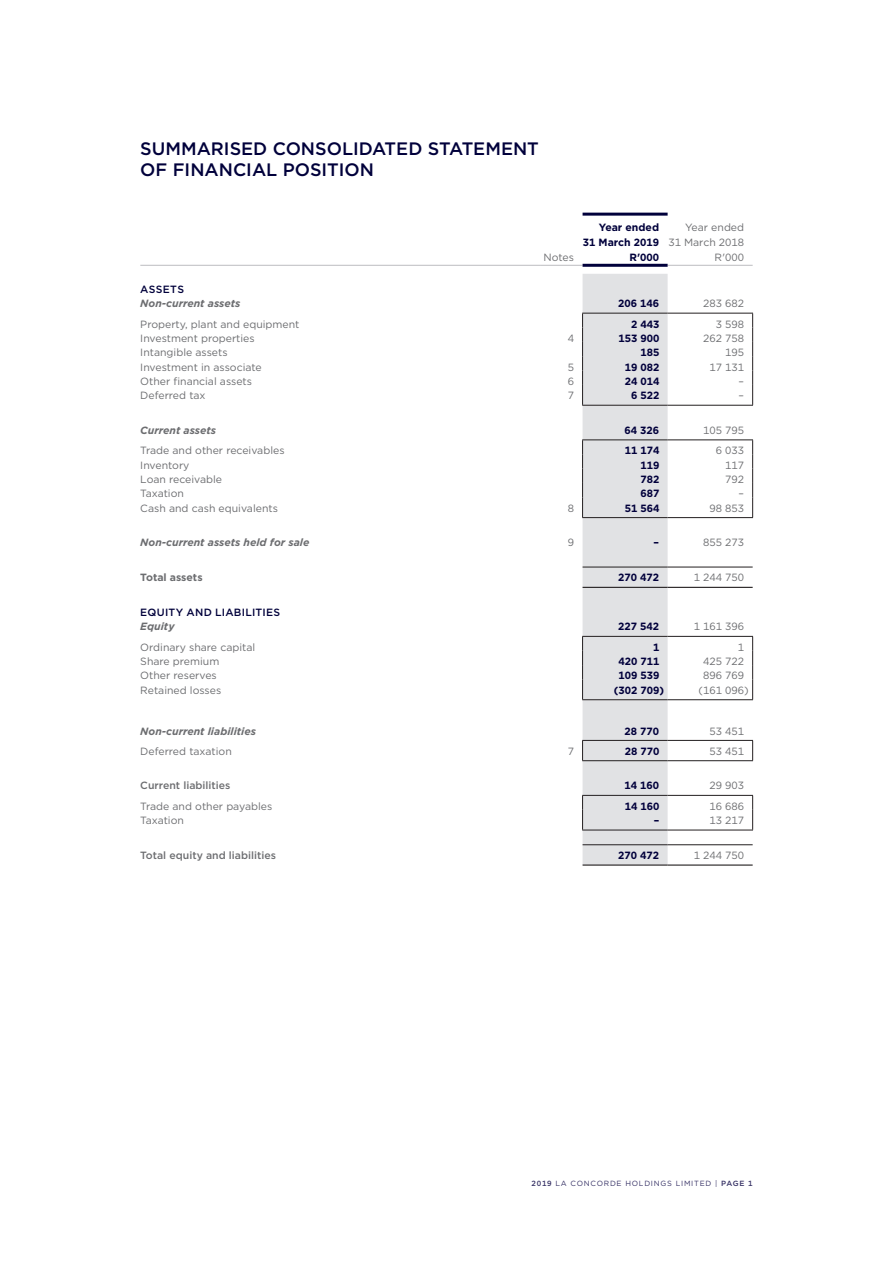
<style>
.page{position:relative;width:893px;height:1263px;background:#fff}
.page>*{position:absolute;margin:0;border:0;box-sizing:border-box;transform-origin:0 0}
.t1{font:500 18px/21.6px "Gotham";color:#01003b}
.t2{font:10.5px/15px "Gotham";color:#6c6d70;text-align:right}
.t3{font:700 10.5px/15px "Gotham";color:#01003b;text-align:right}
.t4{font:italic 700 10.5px "Gotham";color:#6c6d70}
.t5{font:500 10.5px "Gotham";color:#6c6d70}
.t6{font:500 10.5px "Gotham";letter-spacing:.025em;color:#01003b}
.t7{font:700 10.5px "Gotham";color:#6c6d70}
.t8{font:7.5px "Gotham";letter-spacing:.1em;color:#363165}
.s1{font-weight:500}
</style>
<div class="page">
<div style="left:583px;top:274px;width:85px;height:590px;background:#e1e2e4"></div>
<hr style="left:582px;top:313px;width:86px;height:1px;background:#231f20">
<hr style="left:668px;top:313px;width:85px;height:1px;background:#231f20">
<svg style="left:582px;top:313px;width:1px;height:92px"></svg>
<svg style="left:752px;top:313px;width:1px;height:92px"></svg>
<hr style="left:582px;top:405px;width:86px;height:1px;background:#231f20">
<hr style="left:668px;top:405px;width:85px;height:1px;background:#231f20">
<hr style="left:582px;top:439px;width:86px;height:1px;background:#231f20">
<hr style="left:668px;top:439px;width:85px;height:1px;background:#231f20">
<svg style="left:582px;top:440px;width:1px;height:77px"></svg>
<svg style="left:752px;top:440px;width:1px;height:77px"></svg>
<hr style="left:582px;top:517px;width:86px;height:1px;background:#231f20">
<hr style="left:668px;top:517px;width:85px;height:1px;background:#231f20">
<hr style="left:582px;top:636px;width:86px;height:1px;background:#231f20">
<hr style="left:668px;top:636px;width:85px;height:1px;background:#231f20">
<svg style="left:582px;top:637px;width:1px;height:62px"></svg>
<svg style="left:752px;top:637px;width:1px;height:62px"></svg>
<hr style="left:582px;top:699px;width:86px;height:1px;background:#231f20">
<hr style="left:668px;top:699px;width:85px;height:1px;background:#231f20">
<hr style="left:582px;top:740px;width:86px;height:1px;background:#231f20">
<svg style="left:582px;top:741px;width:1px;height:19px"></svg>
<hr style="left:668px;top:740px;width:85px;height:1px;background:#231f20">
<svg style="left:752px;top:741px;width:1px;height:19px"></svg>
<hr style="left:582px;top:760px;width:86px;height:1px;background:#231f20">
<hr style="left:668px;top:760px;width:85px;height:1px;background:#231f20">
<hr style="left:582px;top:795px;width:86px;height:1px;background:#231f20">
<hr style="left:668px;top:795px;width:85px;height:1px;background:#231f20">
<svg style="left:582px;top:796px;width:1px;height:34px"></svg>
<svg style="left:752px;top:796px;width:1px;height:34px"></svg>
<hr style="left:582px;top:830px;width:86px;height:1px;background:#231f20">
<hr style="left:668px;top:830px;width:85px;height:1px;background:#231f20">
<hr style="left:583px;top:567px;width:85px;height:1px;background:#231f20">
<hr style="left:668px;top:567px;width:85px;height:1px;background:#231f20">
<hr style="left:583px;top:844px;width:85px;height:1px;background:#231f20">
<hr style="left:668px;top:844px;width:85px;height:1px;background:#231f20">
<hr style="left:140px;top:265px;width:400px;height:1px;background:#bcbdc0">
<hr style="left:540px;top:265px;width:43px;height:1px;background:#bcbdc0">
<hr style="left:668px;top:265px;width:85px;height:1px;background:#bcbdc0">
<hr style="left:583px;top:213px;width:85px;height:3px;background:#01003b">
<hr style="left:583px;top:264px;width:85px;height:3px;background:#01003b">
<hr style="left:583px;top:587px;width:85px;height:1px;background:#231f20">
<hr style="left:668px;top:587px;width:85px;height:1px;background:#231f20">
<hr style="left:583px;top:864px;width:85px;height:2px;background:#231f20">
<hr style="left:668px;top:864px;width:85px;height:2px;background:#231f20">
<h1 class="t1" style="left:140px;top:137px;width:400px">SUMMARISED CONSOLIDATED STATEMENT<br>OF FINANCIAL POSITION</h1>
<p class="t2" style="left:543px;top:250px;width:32px">Notes</p>
<p class="t3" style="left:583px;top:220px;width:78px">Year ended<br>31 March 2019<br>R'000</p>
<p class="t2" style="left:668px;top:220px;width:77px">Year ended<br>31 March 2018<br>R'000</p>
<p class="t6" style="left:140px;top:282px;width:45px">ASSETS</p>
<p class="t4" style="left:140px;top:296px;width:102px">Non-current assets</p>
<p class="t3" style="left:618px;top:296px;width:42px">206 146</p>
<p class="t2" style="left:703px;top:296px;width:42px">283 682</p>
<p class="t2" style="left:140px;top:316px;width:161px">Property, plant and equipment</p>
<p class="t3" style="left:631px;top:316px;width:30px">2 443</p>
<p class="t2" style="left:716px;top:316px;width:30px">3 598</p>
<p class="t2" style="left:140px;top:330px;width:116px">Investment properties</p>
<p class="t2" style="left:568px;top:330px;width:8px">4</p>
<p class="t3" style="left:618px;top:331px;width:42px">153 900</p>
<p class="t2" style="left:703px;top:330px;width:42px">262 758</p>
<p class="t2" style="left:140px;top:345px;width:89px">Intangible assets</p>
<p class="t3" style="left:641px;top:345px;width:20px">185</p>
<p class="t2" style="left:725px;top:345px;width:20px">195</p>
<p class="t2" style="left:140px;top:359px;width:123px">Investment in associate</p>
<p class="t2" style="left:568px;top:359px;width:8px">5</p>
<p class="t3" style="left:625px;top:359px;width:36px">19 082</p>
<p class="t2" style="left:709px;top:359px;width:36px">17 131</p>
<p class="t2" style="left:140px;top:373px;width:113px">Other financial assets</p>
<p class="t2" style="left:568px;top:373px;width:8px">6</p>
<p class="t3" style="left:625px;top:374px;width:36px">24 014</p>
<p class="t2" style="left:739px;top:373px;width:7px">–</p>
<p class="t2" style="left:140px;top:388px;width:67px">Deferred tax</p>
<p class="t2" style="left:568px;top:388px;width:8px">7</p>
<p class="t3" style="left:631px;top:388px;width:30px">6 522</p>
<p class="t2" style="left:739px;top:388px;width:7px">–</p>
<p class="t4" style="left:140px;top:423px;width:77px">Current assets</p>
<p class="t3" style="left:624px;top:423px;width:36px">64 326</p>
<p class="t2" style="left:703px;top:422px;width:42px">105 795</p>
<p class="t2" style="left:140px;top:443px;width:146px">Trade and other receivables</p>
<p class="t3" style="left:625px;top:443px;width:36px">11 174</p>
<p class="t2" style="left:716px;top:443px;width:30px">6 033</p>
<p class="t2" style="left:140px;top:457px;width:51px">Inventory</p>
<p class="t3" style="left:641px;top:457px;width:20px">119</p>
<p class="t2" style="left:725px;top:457px;width:20px">117</p>
<p class="t2" style="left:140px;top:471px;width:83px">Loan receivable</p>
<p class="t3" style="left:641px;top:472px;width:20px">782</p>
<p class="t2" style="left:725px;top:471px;width:20px">792</p>
<p class="t2" style="left:140px;top:486px;width:45px">Taxation</p>
<p class="t3" style="left:641px;top:486px;width:20px">687</p>
<p class="t2" style="left:739px;top:486px;width:7px">–</p>
<p class="t2" style="left:140px;top:500px;width:139px">Cash and cash equivalents</p>
<p class="t2" style="left:568px;top:500px;width:8px">8</p>
<p class="t3" style="left:625px;top:500px;width:36px">51 564</p>
<p class="t2" style="left:709px;top:500px;width:36px">98 853</p>
<p class="t4" style="left:140px;top:536px;width:171px">Non-current assets held for sale</p>
<p class="t2" style="left:568px;top:535px;width:8px">9</p>
<p class="t3" style="left:654px;top:535px;width:7px">–</p>
<p class="t2" style="left:703px;top:535px;width:42px">855 273</p>
<p class="t7" style="left:140px;top:571px;width:64px">Total assets</p>
<p class="t3" style="left:618px;top:570px;width:42px">270 472</p>
<p class="t2" style="left:694px;top:570px;width:52px">1 244 750</p>
<p class="t6" style="left:140px;top:605px;width:141px">EQUITY AND LIABILITIES</p>
<p class="t4" style="left:140px;top:620px;width:36px">Equity</p>
<p class="t3" style="left:618px;top:619px;width:42px">227 542</p>
<p class="t2" style="left:694px;top:619px;width:52px">1 161 396</p>
<p class="t2" style="left:140px;top:639px;width:116px">Ordinary share capital</p>
<p class="t3" style="left:653px;top:639px;width:8px">1</p>
<p class="t2" style="left:738px;top:639px;width:8px">1</p>
<p class="t2" style="left:140px;top:654px;width:81px">Share premium</p>
<p class="t3" style="left:618px;top:654px;width:42px">420 711</p>
<p class="t2" style="left:703px;top:654px;width:42px">425 722</p>
<p class="t2" style="left:140px;top:668px;width:78px">Other reserves</p>
<p class="t3" style="left:618px;top:668px;width:42px">109 539</p>
<p class="t2" style="left:703px;top:668px;width:42px">896 769</p>
<p class="t2" style="left:140px;top:682px;width:82px">Retained losses</p>
<p class="t3" style="left:614px;top:682px;width:52px">(302 709)</p>
<p class="t2" style="left:699px;top:682px;width:52px">(161 096)</p>
<p class="t4" style="left:140px;top:724px;width:117px">Non-current liabilities</p>
<p class="t3" style="left:624px;top:723px;width:36px">28 770</p>
<p class="t2" style="left:709px;top:723px;width:36px">53 451</p>
<p class="t2" style="left:140px;top:743px;width:93px">Deferred taxation</p>
<p class="t2" style="left:568px;top:743px;width:8px">7</p>
<p class="t3" style="left:625px;top:743px;width:36px">28 770</p>
<p class="t2" style="left:709px;top:743px;width:36px">53 451</p>
<p class="t5" style="left:140px;top:779px;width:92px">Current liabilities</p>
<p class="t3" style="left:624px;top:778px;width:36px">14 160</p>
<p class="t2" style="left:709px;top:778px;width:36px">29 903</p>
<p class="t2" style="left:140px;top:798px;width:134px">Trade and other payables</p>
<p class="t3" style="left:625px;top:798px;width:36px">14 160</p>
<p class="t2" style="left:709px;top:798px;width:36px">16 686</p>
<p class="t2" style="left:140px;top:813px;width:45px">Taxation</p>
<p class="t3" style="left:654px;top:813px;width:7px">–</p>
<p class="t2" style="left:709px;top:813px;width:36px">13 217</p>
<p class="t5" style="left:140px;top:848px;width:137px">Total equity and liabilities</p>
<p class="t3" style="left:618px;top:848px;width:42px">270 472</p>
<p class="t2" style="left:694px;top:848px;width:52px">1 244 750</p>
<p class="t8" style="left:531px;top:1179px;width:223px"><span class="s1">2019</span> LA CONCORDE HOLDINGS LIMITED | <span class="s1">PAGE 1</span></p>
</div>
